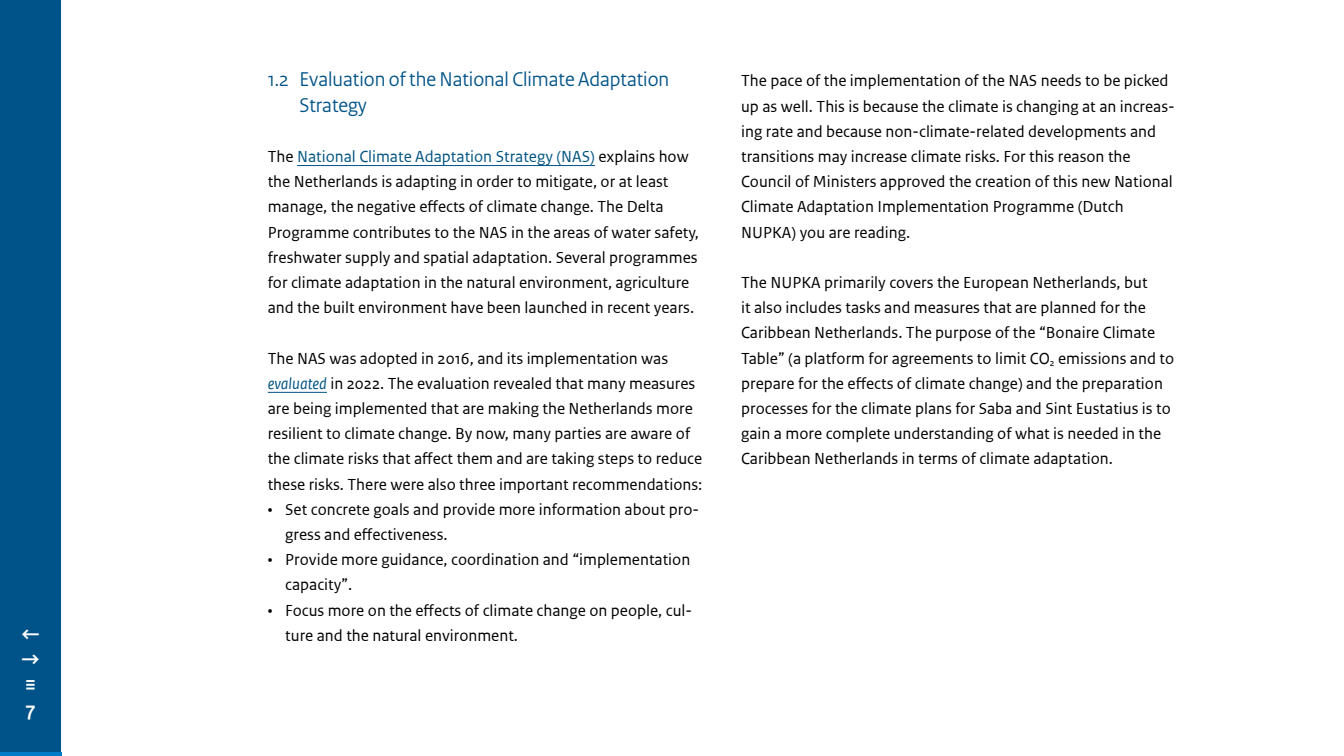
<style>
.page{position:relative;width:1344px;height:756px;background:#fff}
.page>*{position:absolute;margin:0;border:0;box-sizing:border-box;transform-origin:0 0}
.t1{font:21px/25.2px "Rijksoverheid Sans Heading";color:#005388}
.t2{font:700 21px/25.2px "Rijksoverheid Sans Heading";color:#fff}
.body_met_witruimte_voor{font:16.8px/25.2px "Rijksoverheid Sans Text TT";color:#000}
.body{font:16.8px/25.2px "Rijksoverheid Sans Text TT";color:#000}
.s1{color:#015481}
.s2{font-style:italic;color:#015481}
</style>
<div class="page">
<div style="left:0;top:0;width:61px;height:756px;background:#005388"></div>
<hr style="left:297px;top:165px;width:298px;height:1px;background:#005388">
<hr style="left:268px;top:392px;width:59px;height:1px;background:#015481">
<hr style="left:0;top:752px;width:61px;height:4px;background:#007bc7">
<p class="t2" style="left:22px;top:622px;width:20px">← → ≡<br>7</p>
<h2 class="t1" style="left:299px;top:67px;width:371px;text-indent:-32px">1.2 Evaluation of the National Climate Adaptation<br>Strategy</h2>
<p class="body" style="left:268px;top:144px;width:433px">The <span class="s1">National Climate Adaptation Strategy (NAS)</span> explains how the Netherlands is adapting in order to mitigate, or at least manage, the negative effects of climate change. The Delta Programme contributes to the NAS in the areas of water safety, freshwater supply and spatial adaptation. Several programmes for climate adaptation in the natural environment, agriculture and the built environment have been launched in recent years.</p>
<p class="body_met_witruimte_voor" style="left:268px;top:346px;width:436px">The NAS was adopted in 2016, and its implementation was <span class="s2">evaluated</span> in 2022. The evaluation revealed that many measures are being implemented that are making the Netherlands more resilient to climate change. By now, many parties are aware of the climate risks that affect them and are taking steps to reduce these risks. There were also three important recommendations:</p>
<p class="body_met_witruimte_voor" style="left:285px;top:497px;width:415px;text-indent:-18px">• Set concrete goals and provide more information about pro&shy;gress and effectiveness.</p>
<p class="body_met_witruimte_voor" style="left:285px;top:547px;width:407px;text-indent:-18px">• Provide more guidance, coordination and “implementation capacity”.</p>
<p class="body_met_witruimte_voor" style="left:285px;top:598px;width:408px;text-indent:-18px">• Focus more on the effects of climate change on people, cul&shy;ture and the natural environment.</p>
<p class="body_met_witruimte_voor" style="left:741px;top:69px;width:435px">The pace of the implementation of the NAS needs to be picked up as well. This is because the climate is changing at an increas&shy;ing rate and because non-climate-related developments and transitions may increase climate risks. For this reason the Council of Ministers approved the creation of this new National Climate Adaptation Implementation Programme (Dutch NUPKA) you are reading.</p>
<p class="body_met_witruimte_voor" style="left:741px;top:270px;width:435px">The NUPKA primarily covers the European Netherlands, but<br>it also includes tasks and measures that are planned for the Caribbean Netherlands. The purpose of the “Bonaire Climate Table” (a platform for agreements to limit CO<sub>2</sub> emissions and to prepare for the effects of climate change) and the preparation processes for the climate plans for Saba and Sint Eustatius is to gain a more complete understanding of what is needed in the Caribbean Netherlands in terms of climate adaptation.</p>
</div>
